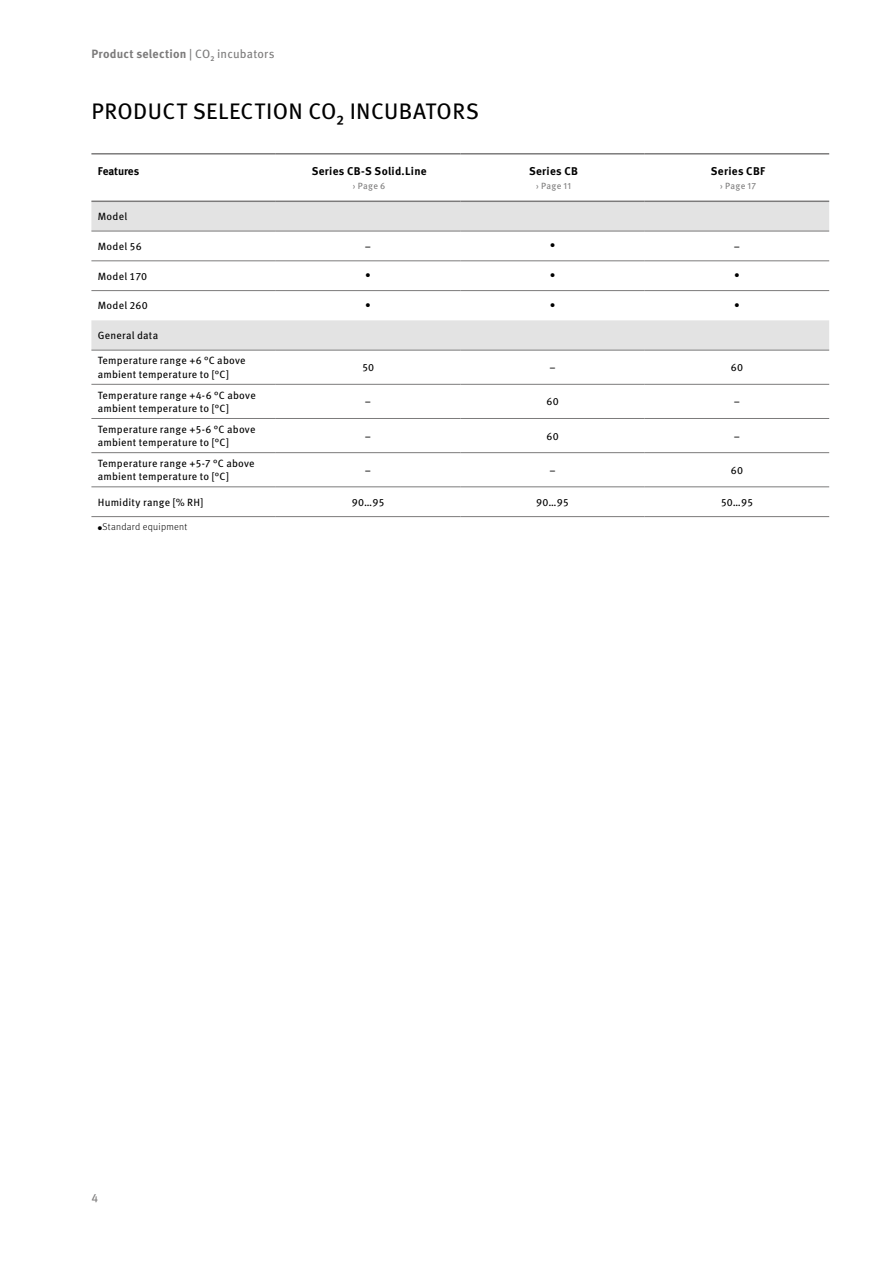
<style>
.page{position:relative;width:893px;height:1263px;background:#fff}
.page>*{position:absolute;margin:0;border:0;box-sizing:border-box;transform-origin:0 0}
.t1{font:22.5px "Meta Pro";letter-spacing:.02em;color:#000}
.t2{font:700 12px "Meta Pro";letter-spacing:.02em;color:#7c7b7b}
.t3{font:12px "Meta Pro";color:#7c7b7b}
.t4{font:700 11.25px "Meta Pro";letter-spacing:.025em;color:#000}
.t5{font:700 11.25px "Meta Pro";letter-spacing:-.01em;color:#000}
.t6{font:10.5px/13.5px "Meta Pro";letter-spacing:.02em;color:#000}
.t7{font:300 9.75px "Meta Pro";letter-spacing:.025em;color:#000}
.t8{font:9px "Meta Pro";letter-spacing:.035em;color:#7c7b7b}
.t9{font:5.25px "Meta Pro";color:#000}
.s1{font-weight:400}
.s2{font-size:5.25px}
</style>
<div class="page">
<svg style="left:91px;top:202px;width:738px;height:148px"></svg>
<hr style="left:91px;top:153px;width:185px;height:2px;background:#7c7b7b">
<hr style="left:91px;top:201px;width:185px;height:1px;background:#7c7b7b">
<hr style="left:276px;top:153px;width:184px;height:2px;background:#7c7b7b">
<hr style="left:276px;top:201px;width:184px;height:1px;background:#7c7b7b">
<hr style="left:460px;top:153px;width:185px;height:2px;background:#7c7b7b">
<hr style="left:460px;top:201px;width:185px;height:1px;background:#7c7b7b">
<hr style="left:645px;top:153px;width:184px;height:2px;background:#7c7b7b">
<hr style="left:645px;top:201px;width:184px;height:1px;background:#7c7b7b">
<hr style="left:645px;top:231px;width:184px;height:1px;background:#7c7b7b">
<hr style="left:91px;top:260px;width:185px;height:1px;background:#7c7b7b">
<hr style="left:276px;top:260px;width:184px;height:1px;background:#7c7b7b">
<hr style="left:460px;top:260px;width:185px;height:1px;background:#7c7b7b">
<hr style="left:645px;top:260px;width:184px;height:1px;background:#7c7b7b">
<hr style="left:91px;top:290px;width:185px;height:1px;background:#7c7b7b">
<hr style="left:276px;top:290px;width:184px;height:1px;background:#7c7b7b">
<hr style="left:460px;top:290px;width:185px;height:1px;background:#7c7b7b">
<hr style="left:645px;top:290px;width:184px;height:1px;background:#7c7b7b">
<hr style="left:645px;top:350px;width:184px;height:1px;background:#7c7b7b">
<hr style="left:91px;top:384px;width:185px;height:1px;background:#7c7b7b">
<hr style="left:276px;top:384px;width:184px;height:1px;background:#7c7b7b">
<hr style="left:460px;top:384px;width:185px;height:1px;background:#7c7b7b">
<hr style="left:645px;top:384px;width:184px;height:1px;background:#7c7b7b">
<hr style="left:91px;top:418px;width:185px;height:1px;background:#7c7b7b">
<hr style="left:276px;top:418px;width:184px;height:1px;background:#7c7b7b">
<hr style="left:460px;top:418px;width:185px;height:1px;background:#7c7b7b">
<hr style="left:645px;top:418px;width:184px;height:1px;background:#7c7b7b">
<hr style="left:91px;top:452px;width:185px;height:1px;background:#7c7b7b">
<hr style="left:276px;top:452px;width:184px;height:1px;background:#7c7b7b">
<hr style="left:460px;top:452px;width:185px;height:1px;background:#7c7b7b">
<hr style="left:645px;top:452px;width:184px;height:1px;background:#7c7b7b">
<hr style="left:91px;top:486px;width:185px;height:1px;background:#7c7b7b">
<hr style="left:276px;top:486px;width:184px;height:1px;background:#7c7b7b">
<hr style="left:460px;top:486px;width:185px;height:1px;background:#7c7b7b">
<hr style="left:645px;top:486px;width:184px;height:1px;background:#7c7b7b">
<hr style="left:91px;top:231px;width:185px;height:1px;background:#7c7b7b">
<hr style="left:276px;top:231px;width:184px;height:1px;background:#7c7b7b">
<hr style="left:460px;top:231px;width:185px;height:1px;background:#7c7b7b">
<hr style="left:91px;top:350px;width:185px;height:1px;background:#7c7b7b">
<hr style="left:276px;top:350px;width:184px;height:1px;background:#7c7b7b">
<hr style="left:460px;top:350px;width:185px;height:1px;background:#7c7b7b">
<hr style="left:91px;top:516px;width:185px;height:1px;background:#7c7b7b">
<hr style="left:276px;top:516px;width:184px;height:1px;background:#7c7b7b">
<hr style="left:460px;top:516px;width:185px;height:1px;background:#7c7b7b">
<hr style="left:645px;top:516px;width:184px;height:1px;background:#7c7b7b">
<p class="t2" style="left:91px;top:44px;width:185px">Product selection <span class="s1">| CO₂ incubators</span></p>
<h1 class="t1" style="left:92px;top:94px;width:389px">PRODUCT SELECTION CO₂ INCUBATORS</h1>
<p class="t5" style="left:98px;top:162px;width:43px">Features</p>
<p class="t4" style="left:312px;top:162px;width:116px">Series CB-S Solid.Line</p>
<p class="t8" style="left:353px;top:178px;width:34px">› Page 6</p>
<p class="t4" style="left:529px;top:162px;width:51px">Series CB</p>
<p class="t8" style="left:536px;top:178px;width:36px">› Page 11</p>
<p class="t4" style="left:711px;top:162px;width:56px">Series CBF</p>
<p class="t8" style="left:720px;top:178px;width:37px">› Page 17</p>
<p class="t6" style="left:98px;top:209px;width:31px">Model</p>
<p class="t6" style="left:98px;top:239px;width:46px">Model 56</p>
<p class="t6" style="left:365px;top:239px;width:8px">–</p>
<p class="t9" style="left:550px;top:241px;width:6px">●</p>
<p class="t6" style="left:734px;top:239px;width:8px">–</p>
<p class="t6" style="left:98px;top:269px;width:51px">Model 170</p>
<p class="t9" style="left:366px;top:271px;width:6px">●</p>
<p class="t9" style="left:550px;top:271px;width:6px">●</p>
<p class="t9" style="left:735px;top:271px;width:6px">●</p>
<p class="t6" style="left:98px;top:298px;width:52px">Model 260</p>
<p class="t9" style="left:366px;top:301px;width:6px">●</p>
<p class="t9" style="left:550px;top:301px;width:6px">●</p>
<p class="t9" style="left:735px;top:301px;width:6px">●</p>
<p class="t6" style="left:98px;top:328px;width:62px">General data</p>
<p class="t6" style="left:98px;top:353px;width:149px">Temperature range +6 °C above ambient temperature to [°C]</p>
<p class="t6" style="left:362px;top:360px;width:14px">50</p>
<p class="t6" style="left:549px;top:360px;width:8px">–</p>
<p class="t6" style="left:731px;top:360px;width:14px">60</p>
<p class="t6" style="left:98px;top:387px;width:159px">Temperature range +4-6 °C above ambient temperature to [°C]</p>
<p class="t6" style="left:365px;top:394px;width:8px">–</p>
<p class="t6" style="left:546px;top:394px;width:14px">60</p>
<p class="t6" style="left:734px;top:394px;width:8px">–</p>
<p class="t6" style="left:98px;top:422px;width:159px">Temperature range +5-6 °C above ambient temperature to [°C]</p>
<p class="t6" style="left:365px;top:428px;width:8px">–</p>
<p class="t6" style="left:546px;top:428px;width:14px">60</p>
<p class="t6" style="left:734px;top:428px;width:8px">–</p>
<p class="t6" style="left:98px;top:456px;width:158px">Temperature range +5-7 °C above ambient temperature to [°C]</p>
<p class="t6" style="left:365px;top:463px;width:8px">–</p>
<p class="t6" style="left:549px;top:463px;width:8px">–</p>
<p class="t6" style="left:731px;top:463px;width:14px">60</p>
<p class="t6" style="left:98px;top:495px;width:107px">Humidity range [% RH]</p>
<p class="t6" style="left:352px;top:495px;width:34px">90…95</p>
<p class="t6" style="left:536px;top:495px;width:34px">90…95</p>
<p class="t6" style="left:721px;top:495px;width:34px">50…95</p>
<p class="t7" style="left:98px;top:520px;width:91px"><span class="s2">●</span>Standard equipment</p>
<p class="t3" style="left:91px;top:1188px;width:8px">4</p>
</div>
